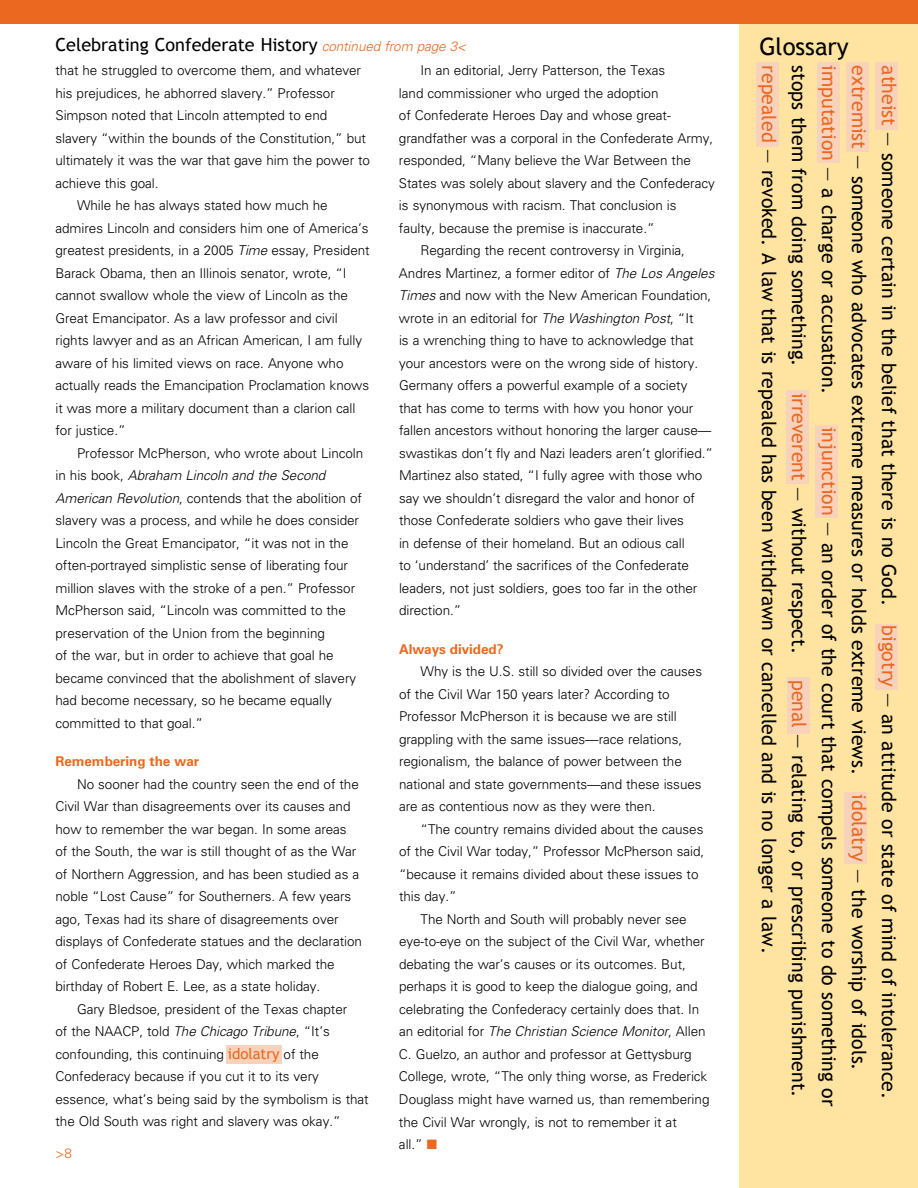
<style>
.page{position:relative;width:918px;height:1188px;background:#fff}
.page>*{position:absolute;margin:0;border:0;box-sizing:border-box;transform-origin:0 0}
.t1{font:24px "Trebuchet MS";color:#000}
.t2{font:19.5px/30px "Trebuchet MS";color:#000}
.t3{font:18px "Trebuchet MS";color:#000}
.t4{font:300 13.5px/22.5px "Univers";letter-spacing:-.005em;color:#000}
.t5{font:italic 300 13.5px "Univers";letter-spacing:-.005em;color:#000}
.t6{font:700 13.5px "Univers";letter-spacing:-.005em;color:#ea6820}
.t7{font:300 13.5px "Univers";color:#ea6820}
.s1{font-family:"Univers";font-weight:300;font-style:italic;font-size:13.5px;color:#ea6820}
.s2{font-style:italic}
.s3{font-style:normal}
.s4{font-family:"Trebuchet MS";font-weight:400;font-size:15px;color:#ea6820}
.s5{color:#ea6820}
</style>
<div class="page">
<div style="left:227px;top:1045px;width:55px;height:19px;background:#f9d2bc"></div>
<div style="left:740px;top:7px;width:178px;height:1181px;background:#fee3a1"></div>
<div style="left:875px;top:62px;width:23px;height:67px;background:#f9d2bc"></div>
<div style="left:756px;top:62px;width:23px;height:84px;background:#f9d2bc"></div>
<div style="left:0;top:0;width:918px;height:24px;background:#ea6820"></div>
<div style="left:875px;top:624px;width:23px;height:65px;background:#f9d2bc"></div>
<div style="left:816px;top:425px;width:22px;height:92px;background:#f9d2bc"></div>
<div style="left:787px;top:677px;width:23px;height:57px;background:#f9d2bc"></div>
<div style="left:786px;top:391px;width:23px;height:93px;background:#f9d2bc"></div>
<div style="left:846px;top:62px;width:23px;height:90px;background:#f9d2bc"></div>
<div style="left:817px;top:62px;width:23px;height:101px;background:#f9d2bc"></div>
<div style="left:844px;top:792px;width:23px;height:71px;background:#f9d2bc"></div>
<h3 class="t3" style="left:56px;top:34px;width:412px">Celebrating Confederate History <span class="s1">continued from page 3&lt;</span></h3>
<p class="t4" style="left:56px;top:59px;width:307px">that he struggled to overcome them, and whatever</p>
<p class="t4" style="left:56px;top:82px;width:281px">his prejudices, he abhorred slavery.” Professor</p>
<p class="t4" style="left:56px;top:104px;width:273px">Simpson noted that Lincoln attempted to end</p>
<p class="t4" style="left:56px;top:127px;width:312px">slavery “within the bounds of the Constitution,” but</p>
<p class="t4" style="left:56px;top:149px;width:316px">ultimately it was the war that gave him the power to</p>
<p class="t4" style="left:56px;top:172px;width:105px">achieve this goal.</p>
<p class="t4" style="left:77px;top:194px;width:252px">While he has always stated how much he</p>
<p class="t4" style="left:56px;top:217px;width:314px">admires Lincoln and considers him one of America’s</p>
<p class="t4" style="left:56px;top:239px;width:316px">greatest presidents, in a 2005 <span class="s2">Time</span> essay, President</p>
<p class="t4" style="left:56px;top:262px;width:293px">Barack Obama, then an Illinois senator, wrote, “I</p>
<p class="t4" style="left:56px;top:284px;width:294px">cannot swallow whole the view of Lincoln as the</p>
<p class="t4" style="left:56px;top:307px;width:284px">Great Emancipator. As a law professor and civil</p>
<p class="t4" style="left:56px;top:329px;width:308px">rights lawyer and as an African American, I am fully</p>
<p class="t4" style="left:56px;top:352px;width:290px">aware of his limited views on race. Anyone who</p>
<p class="t4" style="left:56px;top:374px;width:315px">actually reads the Emancipation Proclamation knows</p>
<p class="t4" style="left:56px;top:397px;width:302px">it was more a military document than a clarion call</p>
<p class="t4" style="left:56px;top:419px;width:72px">for justice.”</p>
<p class="t4" style="left:77px;top:442px;width:288px">Professor McPherson, who wrote about Lincoln</p>
<p class="t5" style="left:56px;top:467px;width:271px"><span class="s3">in his book,</span> Abraham Lincoln and the Second</p>
<p class="t4" style="left:56px;top:487px;width:308px"><span class="s2">American Revolution</span>, contends that the abolition of</p>
<p class="t4" style="left:56px;top:509px;width:305px">slavery was a process, and while he does consider</p>
<p class="t4" style="left:56px;top:532px;width:295px">Lincoln the Great Emancipator, “it was not in the</p>
<p class="t4" style="left:56px;top:554px;width:294px">often-portrayed simplistic sense of liberating four</p>
<p class="t4" style="left:56px;top:577px;width:301px">million slaves with the stroke of a pen.” Professor</p>
<p class="t4" style="left:56px;top:599px;width:292px">McPherson said, “Lincoln was committed to the</p>
<p class="t4" style="left:56px;top:622px;width:271px">preservation of the Union from the beginning</p>
<p class="t4" style="left:56px;top:644px;width:280px">of the war, but in order to achieve that goal he</p>
<p class="t4" style="left:56px;top:667px;width:302px">became convinced that the abolishment of slavery</p>
<p class="t4" style="left:56px;top:689px;width:278px">had become necessary, so he became equally</p>
<p class="t4" style="left:56px;top:712px;width:149px">committed to that goal.”</p>
<p class="t6" style="left:56px;top:754px;width:145px">Remembering the war</p>
<p class="t4" style="left:56px;top:773px;width:308px;text-indent:22px">No sooner had the country seen the end of the Civil War than disagreements over its causes and how to remember the war began. In some areas of the South, the war is still thought of as the War of Northern Aggression, and has been studied as a noble “Lost Cause” for Southerners. A few years ago, Texas had its share of disagreements over displays of Confederate statues and the declaration of Confederate Heroes Day, which marked the birthday of Robert E. Lee, as a state holiday.</p>
<p class="t4" style="left:55px;top:998px;width:315px;text-indent:22px">Gary Bledsoe, president of the Texas chapter<br>of the NAACP, told <span class="s2">The Chicago Tribune</span>, “It’s confounding, this continuing <span class="s4">idolatry</span> of the Confederacy because if you cut it to its very essence, what’s being said by the symbolism is that the Old South was right and slavery was okay.”</p>
<p class="t4" style="left:421px;top:59px;width:246px">In an editorial, Jerry Patterson, the Texas</p>
<p class="t4" style="left:399px;top:82px;width:261px">land commissioner who urged the adoption</p>
<p class="t4" style="left:399px;top:104px;width:273px">of Confederate Heroes Day and whose great-</p>
<p class="t4" style="left:399px;top:127px;width:316px">grandfather was a corporal in the Confederate Army,</p>
<p class="t4" style="left:399px;top:149px;width:293px">responded, “Many believe the War Between the</p>
<p class="t4" style="left:399px;top:172px;width:317px">States was solely about slavery and the Confederacy</p>
<p class="t4" style="left:399px;top:194px;width:279px">is synonymous with racism. That conclusion is</p>
<p class="t4" style="left:399px;top:217px;width:257px">faulty, because the premise is inaccurate.”</p>
<p class="t4" style="left:421px;top:239px;width:266px">Regarding the recent controversy in Virginia,</p>
<p class="t4" style="left:399px;top:262px;width:317px">Andres Martinez, a former editor of <span class="s2">The Los Angeles</span></p>
<p class="t4" style="left:399px;top:284px;width:314px"><span class="s2">Times</span> and now with the New American Foundation,</p>
<p class="t4" style="left:399px;top:307px;width:296px">wrote in an editorial for <span class="s2">The Washington Post</span>, “It</p>
<p class="t4" style="left:399px;top:329px;width:296px">is a wrenching thing to have to acknowledge that</p>
<p class="t4" style="left:399px;top:352px;width:301px">your ancestors were on the wrong side of history.</p>
<p class="t4" style="left:399px;top:374px;width:290px">Germany offers a powerful example of a society</p>
<p class="t4" style="left:399px;top:397px;width:296px">that has come to terms with how you honor your</p>
<p class="t4" style="left:399px;top:419px;width:314px">fallen ancestors without honoring the larger cause—</p>
<p class="t4" style="left:399px;top:442px;width:316px">swastikas don’t fly and Nazi leaders aren’t glorified.”</p>
<p class="t4" style="left:399px;top:464px;width:305px">Martinez also stated, “I fully agree with those who</p>
<p class="t4" style="left:399px;top:487px;width:298px">say we shouldn’t disregard the valor and honor of</p>
<p class="t4" style="left:399px;top:509px;width:286px">those Confederate soldiers who gave their lives</p>
<p class="t4" style="left:399px;top:532px;width:287px">in defense of their homeland. But an odious call</p>
<p class="t4" style="left:399px;top:554px;width:292px">to ‘understand’ the sacrifices of the Confederate</p>
<p class="t4" style="left:399px;top:577px;width:300px">leaders, not just soldiers, goes too far in the other</p>
<p class="t4" style="left:399px;top:599px;width:64px">direction.”</p>
<p class="t6" style="left:399px;top:641px;width:106px">Always divided?</p>
<p class="t4" style="left:399px;top:660px;width:305px;text-indent:22px">Why is the U.S. still so divided over the causes of the Civil War 150 years later? According to Professor McPherson it is because we are still grappling with the same issues—race relations, regionalism, the balance of power between the national and state governments—and these issues are as contentious now as they were then.</p>
<p class="t4" style="left:399px;top:818px;width:307px;text-indent:22px">“The country remains divided about the causes of the Civil War today,” Professor McPherson said, “because it remains divided about these issues to this day.”</p>
<p class="t4" style="left:399px;top:908px;width:312px;text-indent:22px">The North and South will probably never see eye-to-eye on the subject of the Civil War, whether debating the war’s causes or its outcomes. But, perhaps it is good to keep the dialogue going, and celebrating the Confederacy certainly does that. In an editorial for <span class="s2">The Christian Science Monitor</span>, Allen C. Guelzo, an author and professor at Gettysburg College, wrote, “The only thing worse, as Frederick Douglass might have warned us, than remembering the Civil War wrongly, is not to remember it at<br>all.” <span class="s5">■</span></p>
<p class="t7" style="left:56px;top:1145px;width:18px">&gt;8</p>
<h1 class="t1" style="left:759px;top:32px;width:91px">Glossary</h1>
<h2 class="t2" style="left:814px;top:65px;width:303px;rotate:90deg">stops them from doing something.</h2>
<h2 class="t2" style="left:814px;top:393px;width:263px;rotate:90deg"><span class="s5">irreverent</span> — without respect.</h2>
<h2 class="t2" style="left:814px;top:65px;width:1034px;text-indent:614px;rotate:90deg"><span class="s5">penal</span> — relating to, or prescribing punishment. <span class="s5">repealed</span> — revoked. A law that is repealed has been withdrawn or cancelled and is no longer a law.</h2>
<p class="t2" style="left:904px;top:65px;width:1035px;rotate:90deg"><span class="s5">atheist</span> — someone certain in the belief that there is no God. <span class="s5">bigotry</span> — an attitude or state of mind of intolerance. <span class="s5">extremist</span> — someone who advocates extreme measures or holds extreme views. <span class="s5">idolatry</span> — the worship of idols. <span class="s5">imputation</span> — a charge or accusation.</p>
<h2 class="t2" style="left:844px;top:427px;width:681px;rotate:90deg"><span class="s5">injunction</span> — an order of the court that compels someone to do something or</h2>
</div>
